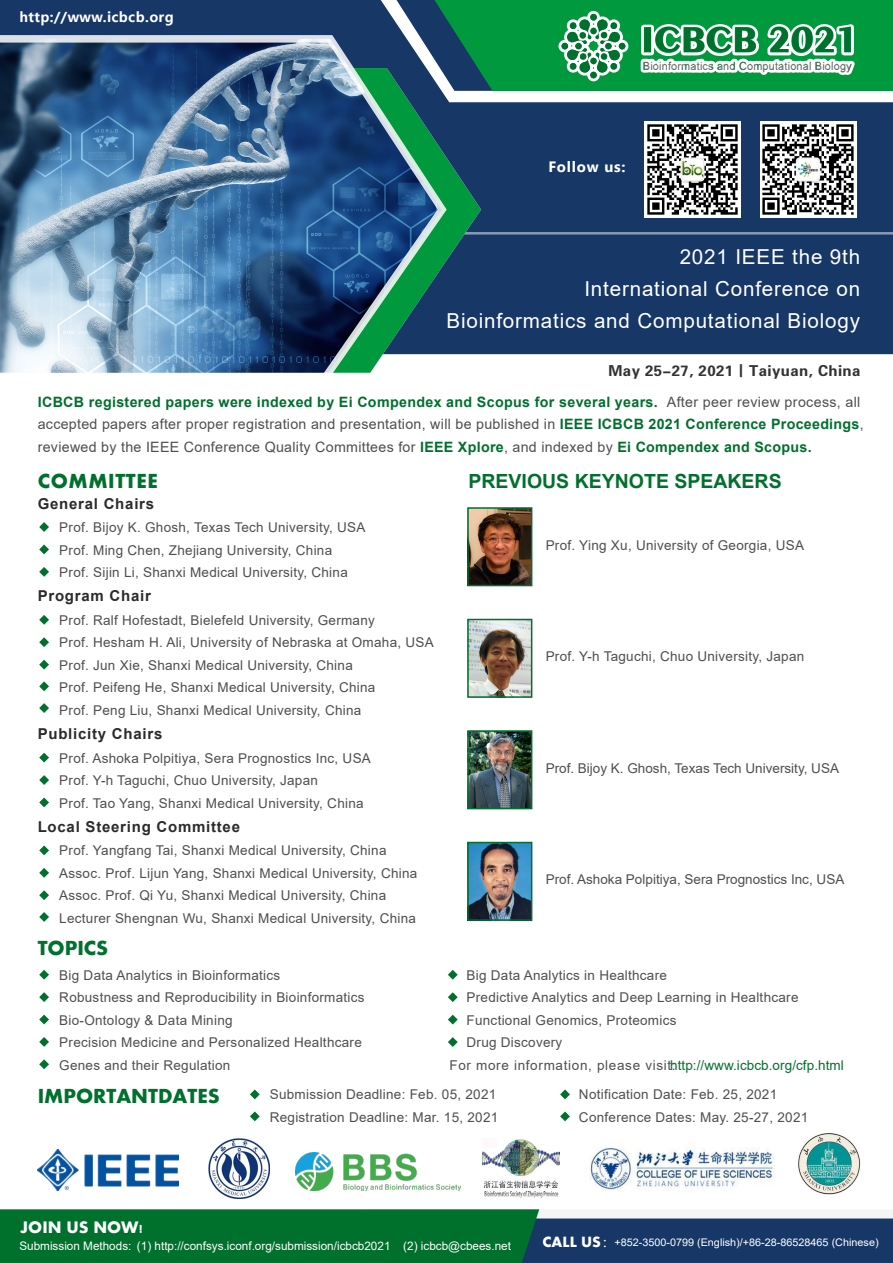
<style>
.page{position:relative;width:893px;height:1263px;background:#fff}
.page>*{position:absolute;margin:0;border:0;box-sizing:border-box;transform-origin:0 0}
.t1{font:700 37.95px "Exotic 350 BT";color:#00702d}
.t2{font:700 21px "Aharoni";color:#00702d}
.t3{font:700 21px "Aharoni";letter-spacing:.03em;color:#00702d}
.t4{font:20.55px/32.1px "Arial";letter-spacing:.04em;color:#fff;text-align:right}
.t5{font:700 19.5px "Arial";color:#00702d}
.t6{font:700 17.25px "Aharoni";color:#fff}
.t7{font:700 15px "Arial";letter-spacing:.05em;color:#2b2b2b}
.t8{font:15px "FZDHTJW GB1 0";letter-spacing:.03em;color:#333}
.t9{font:700 15px "Segoe UI";letter-spacing:.05em;color:#fff}
.t10{font:14.25px/22.5px "Arial";letter-spacing:.02em;color:#4f4f4f}
.t11{font:13.5px/22.5px "Arial";letter-spacing:.02em;color:#4f4f4f}
.t12{font:13.5px "Arial";color:#4f4f4f}
.t13{font:13.5px "Arial";letter-spacing:.05em;color:#4f4f4f}
.t14{font:700 13.5px "Microsoft Ya Hei";letter-spacing:.03em;color:#fff}
.t15{font:11.7px "Arial";color:#fff}
.t16{font:10.95px "Arial";letter-spacing:.015em;color:#666}
.t17{font:10.5px "Arial";color:#fff}
.s1{font-weight:700;color:#00702d}
.s2{color:#00702d}
.s3{font-family:"Aharoni";font-weight:700;font-size:15.3px}
.s4{font-family:"Adobe Song Std";font-weight:300;font-size:15.3px}
</style>
<div class="page">
<svg style="left:0;top:1209px;width:893px;height:54px;background:#19664f"></svg>
<svg style="left:39px;top:970px;width:10px;height:10px"></svg>
<svg style="left:39px;top:992px;width:10px;height:10px"></svg>
<svg style="left:39px;top:1014px;width:10px;height:10px"></svg>
<svg style="left:39px;top:1037px;width:10px;height:10px"></svg>
<svg style="left:39px;top:522px;width:10px;height:10px"></svg>
<svg style="left:39px;top:544px;width:10px;height:10px"></svg>
<svg style="left:39px;top:567px;width:10px;height:10px"></svg>
<svg style="left:39px;top:1059px;width:10px;height:10px"></svg>
<svg style="left:250px;top:1089px;width:10px;height:10px"></svg>
<svg style="left:250px;top:1111px;width:10px;height:10px"></svg>
<svg style="left:560px;top:1089px;width:10px;height:10px"></svg>
<svg style="left:560px;top:1111px;width:10px;height:10px"></svg>
<svg style="left:448px;top:970px;width:10px;height:10px"></svg>
<svg style="left:448px;top:992px;width:10px;height:10px"></svg>
<svg style="left:448px;top:1015px;width:10px;height:9px"></svg>
<svg style="left:448px;top:1037px;width:10px;height:10px"></svg>
<svg style="left:39px;top:753px;width:10px;height:9px"></svg>
<svg style="left:39px;top:775px;width:10px;height:10px"></svg>
<svg style="left:39px;top:797px;width:10px;height:10px"></svg>
<svg style="left:39px;top:615px;width:10px;height:10px"></svg>
<svg style="left:39px;top:637px;width:10px;height:10px"></svg>
<svg style="left:39px;top:660px;width:10px;height:9px"></svg>
<svg style="left:39px;top:681px;width:10px;height:10px"></svg>
<svg style="left:39px;top:703px;width:10px;height:10px"></svg>
<svg style="left:39px;top:845px;width:10px;height:10px"></svg>
<svg style="left:39px;top:868px;width:10px;height:10px"></svg>
<svg style="left:39px;top:890px;width:10px;height:10px"></svg>
<svg style="left:39px;top:912px;width:10px;height:10px"></svg>
<img style="left:483px;top:1139px;width:76px;height:59px">
<img style="left:296px;top:1152px;width:165px;height:38px">
<img style="left:589px;top:1142px;width:185px;height:50px">
<img style="left:209px;top:1138px;width:60px;height:61px">
<img style="left:798px;top:1133px;width:62px;height:62px">
<img style="left:38px;top:1149px;width:141px;height:41px">
<img style="left:470px;top:510px;width:59px;height:73px">
<div style="left:467px;top:507px;width:65px;height:79px;border:2px solid #00702d"></div>
<img style="left:470px;top:733px;width:59px;height:73px">
<div style="left:467px;top:730px;width:65px;height:79px;border:2px solid #00702d"></div>
<img style="left:470px;top:845px;width:59px;height:73px">
<div style="left:467px;top:842px;width:65px;height:79px;border:2px solid #00702d"></div>
<img style="left:470px;top:622px;width:59px;height:73px">
<div style="left:467px;top:619px;width:65px;height:79px;border:2px solid #00702d"></div>
<div style="left:0;top:0;width:893px;height:354px;background:#173767"></div>
<svg style="left:396px;top:0;width:38px;height:35px"></svg>
<svg style="left:0;top:35px;width:447px;height:338px;background:#4d7897"></svg>
<svg style="left:434px;top:0;width:459px;height:91px;background:#30a463"></svg>
<div style="left:561px;top:43px;width:7px;height:6px;background:#00702d;border-radius:50%"></div>
<div style="left:575px;top:43px;width:7px;height:6px;background:#00702d;border-radius:50%"></div>
<div style="left:601px;top:53px;width:6px;height:7px;background:#00702d;border-radius:50%"></div>
<div style="left:590px;top:58px;width:7px;height:6px;background:#00702d;border-radius:50%"></div>
<div style="left:580px;top:53px;width:6px;height:7px;background:#00702d;border-radius:50%"></div>
<div style="left:570px;top:63px;width:6px;height:7px;background:#00702d;border-radius:50%"></div>
<div style="left:610px;top:63px;width:7px;height:7px;background:#00702d;border-radius:50%"></div>
<div style="left:590px;top:72px;width:7px;height:6px;background:#00702d;border-radius:50%"></div>
<img style="left:644px;top:121px;width:97px;height:97px">
<img style="left:760px;top:121px;width:96px;height:97px">
<svg style="left:464px;top:232px;width:429px;height:3px"></svg>
<p class="t14" style="left:19px;top:8px;width:156px">http://www.icbcb.org</p>
<h1 class="t1" style="left:641px;top:17px;width:220px">ICBCB 2021</h1>
<p class="t16" style="left:643px;top:58px;width:210px">Bioinformatics and Computational Biology</p>
<p class="t9" style="left:548px;top:153px;width:79px">Follow us:</p>
<h3 class="t4" style="left:446px;top:241px;width:415px">2021 IEEE the 9th<br>International Conference on<br>Bioinformatics and Computational Biology</h3>
<p class="t8" style="left:608px;top:363px;width:254px">May 25-27, 2021丨Taiyuan, China</p>
<p class="t10" style="left:38px;top:391px;width:827px"><span class="s1">ICBCB registered papers were indexed by Ei Compendex and Scopus for several years.</span> After peer review process, all accepted papers after proper registration and presentation, will be published in <span class="s1">IEEE ICBCB 2021 Conference Proceedings</span>, reviewed by the IEEE Conference Quality Committees for <span class="s1">IEEE Xplore</span>, and indexed by <span class="s1">Ei Compendex and Scopus.</span></p>
<h2 class="t3" style="left:38px;top:472px;width:121px">COMMITTEE</h2>
<p class="t7" style="left:38px;top:493px;width:118px">General Chairs</p>
<p class="t11" style="left:59px;top:516px;width:308px">Prof. Bijoy K. Ghosh, Texas Tech University, USA<br>Prof. Ming Chen, Zhejiang University, China<br>Prof. Sijin Li, Shanxi Medical University, China</p>
<p class="t7" style="left:38px;top:585px;width:115px">Program Chair</p>
<p class="t11" style="left:59px;top:609px;width:376px">Prof. Ralf Hofestadt, Bielefeld University, Germany<br>Prof. Hesham H. Ali, University of Nebraska at Omaha, USA Prof. Jun Xie, Shanxi Medical University, China<br>Prof. Peifeng He, Shanxi Medical University, China<br>Prof. Peng Liu, Shanxi Medical University, China</p>
<p class="t7" style="left:38px;top:723px;width:126px">Publicity Chairs</p>
<p class="t11" style="left:59px;top:746px;width:313px">Prof. Ashoka Polpitiya, Sera Prognostics Inc, USA<br>Prof. Y-h Taguchi, Chuo University, Japan<br>Prof. Tao Yang, Shanxi Medical University, China</p>
<p class="t7" style="left:38px;top:816px;width:204px">Local Steering Committee</p>
<p class="t11" style="left:59px;top:839px;width:359px">Prof. Yangfang Tai, Shanxi Medical University, China Assoc. Prof. Lijun Yang, Shanxi Medical University, China Assoc. Prof. Qi Yu, Shanxi Medical University, China Lecturer Shengnan Wu, Shanxi Medical University, China</p>
<h2 class="t2" style="left:38px;top:940px;width:72px">TOPICS</h2>
<h3 class="t5" style="left:469px;top:467px;width:315px">PREVIOUS KEYNOTE SPEAKERS</h3>
<p class="t11" style="left:546px;top:534px;width:260px">Prof. Ying Xu, University of Georgia, USA</p>
<p class="t11" style="left:546px;top:645px;width:260px">Prof. Y-h Taguchi, Chuo University, Japan</p>
<p class="t12" style="left:546px;top:759px;width:295px">Prof. Bijoy K. Ghosh, Texas Tech University, USA</p>
<p class="t12" style="left:546px;top:870px;width:300px">Prof. Ashoka Polpitiya, Sera Prognostics Inc, USA</p>
<p class="t11" style="left:59px;top:964px;width:307px">Big Data Analytics in Bioinformatics<br>Robustness and Reproducibility in Bioinformatics Bio-Ontology &amp; Data Mining<br>Precision Medicine and Personalized Healthcare Genes and their Regulation</p>
<p class="t11" style="left:467px;top:964px;width:333px">Big Data Analytics in Healthcare<br>Predictive Analytics and Deep Learning in Healthcare Functional Genomics, Proteomics<br>Drug Discovery</p>
<p class="t13" style="left:449px;top:1056px;width:396px">For more information, please visit:<span class="s2">http://www.icbcb.org/cfp.html</span></p>
<h2 class="t2" style="left:38px;top:1087px;width:183px">IMPORTANTDATES</h2>
<p class="t11" style="left:270px;top:1083px;width:230px">Submission Deadline: Feb. 05, 2021<br>Registration Deadline: Mar. 15, 2021</p>
<p class="t11" style="left:579px;top:1083px;width:231px">Notification Date: Feb. 25, 2021<br>Conference Dates: May. 25-27, 2021</p>
<p class="t6" style="left:20px;top:1221px;width:124px">JOIN US NOW!</p>
<p class="t15" style="left:19px;top:1238px;width:493px">Submission Methods: (1) http://confsys.iconf.org/submission/icbcb2021 (2) icbcb@cbees.net</p>
<p class="t17" style="left:542px;top:1235px;width:338px"><span class="s3">CALL US</span><span class="s4">：</span>+852-3500-0799 (English)/+86-28-86528465 (Chinese)</p>
</div>
